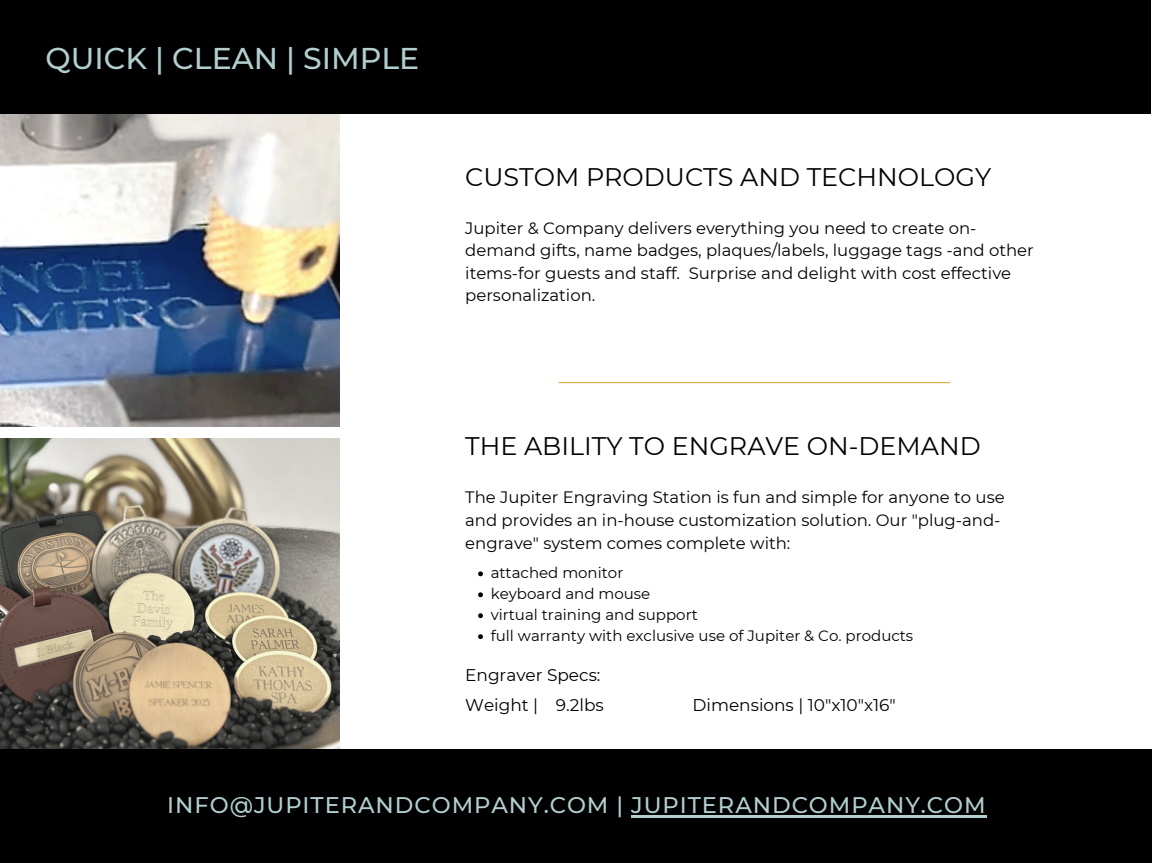
<style>
.page{position:relative;width:1152px;height:864px;background:#fff}
.page>*{position:absolute;margin:0;border:0;box-sizing:border-box;transform-origin:0 0}
.t1{font:500 30px "Montserrat";color:#b2cecf}
.t2{font:25.35px "Montserrat";color:#000}
.t3{font:500 22.65px "Montserrat";letter-spacing:.04em;color:#b2cecf}
.t4{font:16.95px/30px "Montserrat";color:#000}
.t5{font:16.5px/22.5px "Montserrat";color:#000}
.t6{font:15px/21px "Montserrat";color:#000}
</style>
<div class="page">
<img style="left:0;top:114px;width:340px;height:313px">
<img style="left:0;top:438px;width:340px;height:311px">
<div style="left:0;top:0;width:1150px;height:114px;background:#000"></div>
<div style="left:0;top:749px;width:1152px;height:113px;background:#000"></div>
<hr style="left:631px;top:816px;width:356px;height:2px;background:#b2cecf">
<svg style="left:478px;top:571px;width:5px;height:5px"></svg>
<svg style="left:478px;top:592px;width:5px;height:5px"></svg>
<svg style="left:478px;top:613px;width:5px;height:5px"></svg>
<svg style="left:478px;top:634px;width:5px;height:5px"></svg>
<hr style="left:559px;top:382px;width:391px;height:1px;background:#dda83f">
<h1 class="t1" style="left:46px;top:37px;width:375px">QUICK | CLEAN | SIMPLE</h1>
<h2 class="t2" style="left:465px;top:160px;width:527px">CUSTOM PRODUCTS AND TECHNOLOGY</h2>
<p class="t5" style="left:465px;top:216px;width:570px">Jupiter &amp; Company delivers everything you need to create on&shy;demand gifts, name badges, plaques/labels, luggage tags -and other items-for guests and staff. Surprise and delight with cost effective personalization.</p>
<h2 class="t2" style="left:465px;top:428px;width:517px">THE ABILITY TO ENGRAVE ON-DEMAND</h2>
<p class="t5" style="left:465px;top:485px;width:541px;line-height:23.1px">The Jupiter Engraving Station is fun and simple for anyone to use and provides an in-house customization solution. Our "plug-and&shy;engrave" system comes complete with:</p>
<p class="t6" style="left:491px;top:562px;width:424px">attached monitor<br>keyboard and mouse<br>virtual training and support<br>full warranty with exclusive use of Jupiter &amp; Co. products</p>
<p class="t4" style="left:465px;top:660px;width:140px">Engraver Specs:<br>Weight | 9.2lbs</p>
<p class="t4" style="left:693px;top:690px;width:205px">Dimensions | 10"x10"x16"</p>
<h3 class="t3" style="left:167px;top:789px;width:820px">INFO@JUPITERANDCOMPANY.COM | JUPITERANDCOMPANY.COM</h3>
</div>
